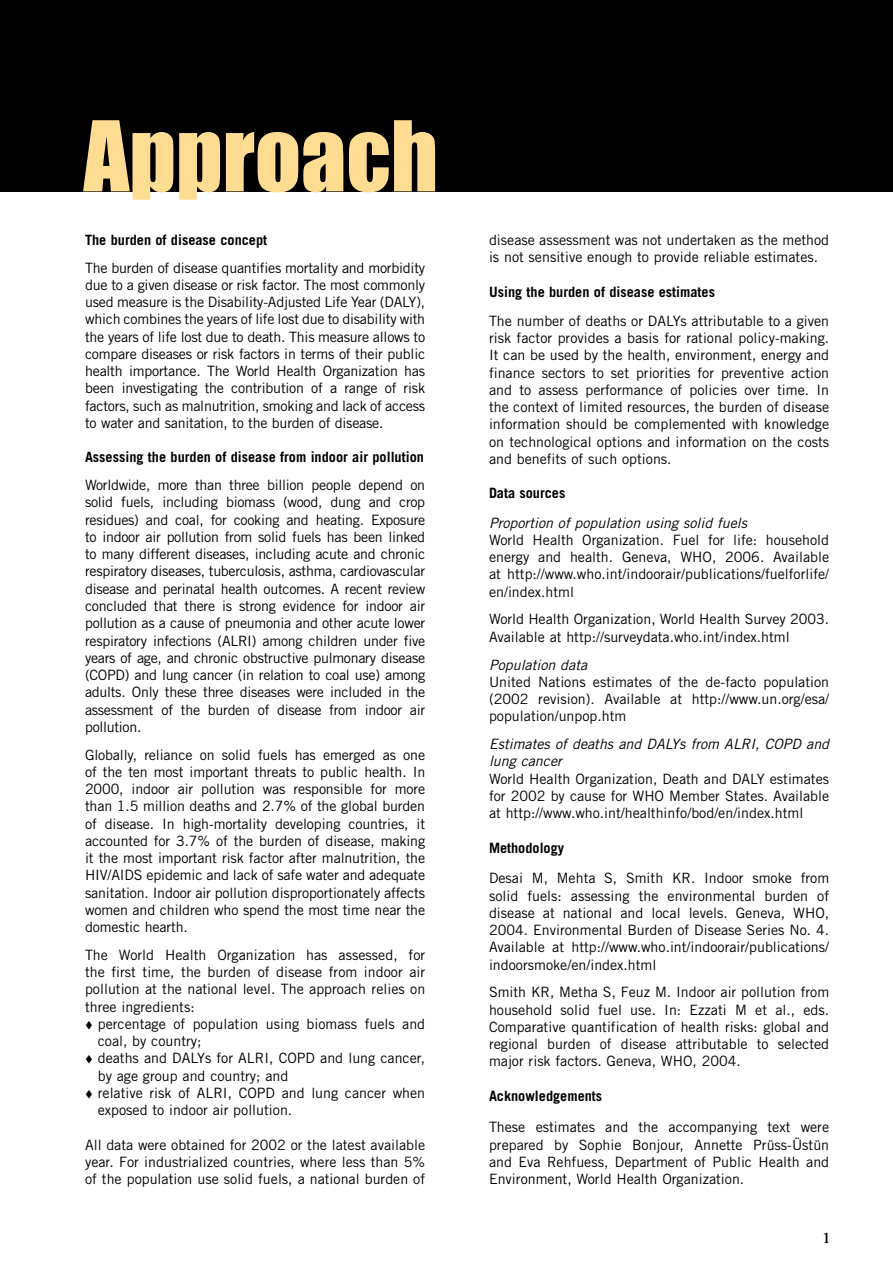
<style>
.page{position:relative;width:893px;height:1263px;background:#fff}
.page>*{position:absolute;margin:0;border:0;box-sizing:border-box;transform-origin:0 0}
.t1{font:90px "Impact";color:#fedd92}
.t2{font:14.25px/17.2px "Trade Gothic";color:#000;text-align:justify}
.t3{font:700 14.25px "Trade Gothic";color:#000}
.t4{font:italic 14.25px/17.2px "Trade Gothic";color:#000}
</style>
<div class="page">
<div style="left:0;top:0;width:893px;height:191px;background:#000"></div>
<h1 class="t1" style="left:84px;top:101px;width:356px">Approach</h1>
<p class="t3" style="left:85px;top:231px;width:184px">The burden of disease concept</p>
<p class="t2" style="left:85px;top:259px;width:342px">The burden of disease quantifies mortality and morbidity due to a given disease or risk factor. The most commonly used measure is the Disability-Adjusted Life Year (DALY), which combines the years of life lost due to disability with the years of life lost due to death. This measure allows to compare diseases or risk factors in terms of their public health importance. The World Health Organization has been investigating the contribution of a range of risk factors, such as malnutrition, smoking and lack of access to water and sanitation, to the burden of disease.</p>
<p class="t3" style="left:85px;top:449px;width:340px">Assessing the burden of disease from indoor air pollution</p>
<p class="t2" style="left:85px;top:476px;width:342px">Worldwide, more than three billion people depend on solid fuels, including biomass (wood, dung and crop residues) and coal, for cooking and heating. Exposure to indoor air pollution from solid fuels has been linked to many different diseases, including acute and chronic respiratory diseases, tuberculosis, asthma, cardiovascular disease and perinatal health outcomes. A recent review concluded that there is strong evidence for indoor air pollution as a cause of pneumonia and other acute lower respiratory infections (ALRI) among children under five years of age, and chronic obstructive pulmonary disease (COPD) and lung cancer (in relation to coal use) among adults. Only these three diseases were included in the assessment of the burden of disease from indoor air pollution.</p>
<p class="t2" style="left:85px;top:746px;width:342px">Globally, reliance on solid fuels has emerged as one of the ten most important threats to public health. In 2000, indoor air pollution was responsible for more than 1.5 million deaths and 2.7% of the global burden of disease. In high-mortality developing countries, it accounted for 3.7% of the burden of disease, making it the most important risk factor after malnutrition, the HIV/AIDS epidemic and lack of safe water and adequate sanitation. Indoor air pollution disproportionately affects women and children who spend the most time near the domestic hearth.</p>
<p class="t2" style="left:85px;top:946px;width:342px">The World Health Organization has assessed, for the first time, the burden of disease from indoor air pollution at the national level. The approach relies on three ingredients:</p>
<p class="t2" style="left:98px;top:1015px;width:329px;text-indent:-13px">▼ percentage of population using biomass fuels and coal, by country;</p>
<p class="t2" style="left:98px;top:1049px;width:329px;text-indent:-13px">▼ deaths and DALYs for ALRI, COPD and lung cancer, by age group and country; and</p>
<p class="t2" style="left:98px;top:1084px;width:329px;text-indent:-13px">▼ relative risk of ALRI, COPD and lung cancer when exposed to indoor air pollution.</p>
<p class="t2" style="left:85px;top:1136px;width:342px">All data were obtained for 2002 or the latest available year. For industrialized countries, where less than 5% of the population use solid fuels, a national burden of</p>
<p class="t2" style="left:489px;top:231px;width:342px">disease assessment was not undertaken as the method is not sensitive enough to provide reliable estimates.</p>
<p class="t3" style="left:489px;top:283px;width:228px">Using the burden of disease estimates</p>
<p class="t2" style="left:489px;top:312px;width:342px">The number of deaths or DALYs attributable to a given risk factor provides a basis for rational policy-making.<br>It can be used by the health, environment, energy and finance sectors to set priorities for preventive action and to assess performance of policies over time. In the context of limited resources, the burden of disease information should be complemented with knowledge on technological options and information on the costs and benefits of such options.</p>
<p class="t3" style="left:489px;top:485px;width:78px">Data sources</p>
<p class="t4" style="left:489px;top:514px;width:260px">Proportion of population using solid fuels</p>
<p class="t2" style="left:489px;top:531px;width:342px">World Health Organization. Fuel for life: household energy and health. Geneva, WHO, 2006. Available at http://www.who.int/indoorair/publications/fuelforlife/ en/index.html</p>
<p class="t2" style="left:489px;top:611px;width:342px">World Health Organization, World Health Survey 2003.<br>Available at http://surveydata.who.int/index.html</p>
<p class="t4" style="left:489px;top:656px;width:100px">Population data</p>
<p class="t2" style="left:489px;top:673px;width:342px">United Nations estimates of the de-facto population (2002 revision). Available at http://www.un.org/esa/ population/unpop.htm</p>
<p class="t4" style="left:489px;top:735px;width:342px">Estimates of deaths and DALYs from ALRI, COPD and lung cancer</p>
<p class="t2" style="left:489px;top:770px;width:342px">World Health Organization, Death and DALY estimates for 2002 by cause for WHO Member States. Available at http://www.who.int/healthinfo/bod/en/index.html</p>
<p class="t3" style="left:489px;top:839px;width:77px">Methodology</p>
<p class="t2" style="left:489px;top:869px;width:342px">Desai M, Mehta S, Smith KR. Indoor smoke from solid fuels: assessing the environmental burden of disease at national and local levels. Geneva, WHO, 2004. Environmental Burden of Disease Series No. 4.<br>Available at http://www.who.int/indoorair/publications/ indoorsmoke/en/index.html</p>
<p class="t2" style="left:489px;top:983px;width:342px">Smith KR, Metha S, Feuz M. Indoor air pollution from household solid fuel use. In: Ezzati M et al., eds.<br>Comparative quantification of health risks: global and regional burden of disease attributable to selected major risk factors. Geneva, WHO, 2004.</p>
<p class="t3" style="left:489px;top:1087px;width:115px">Acknowledgements</p>
<p class="t2" style="left:489px;top:1118px;width:342px">These estimates and the accompanying text were prepared by Sophie Bonjour, Annette Prüss-Üstün and Eva Rehfuess, Department of Public Health and Environment, World Health Organization.</p>
</div>
